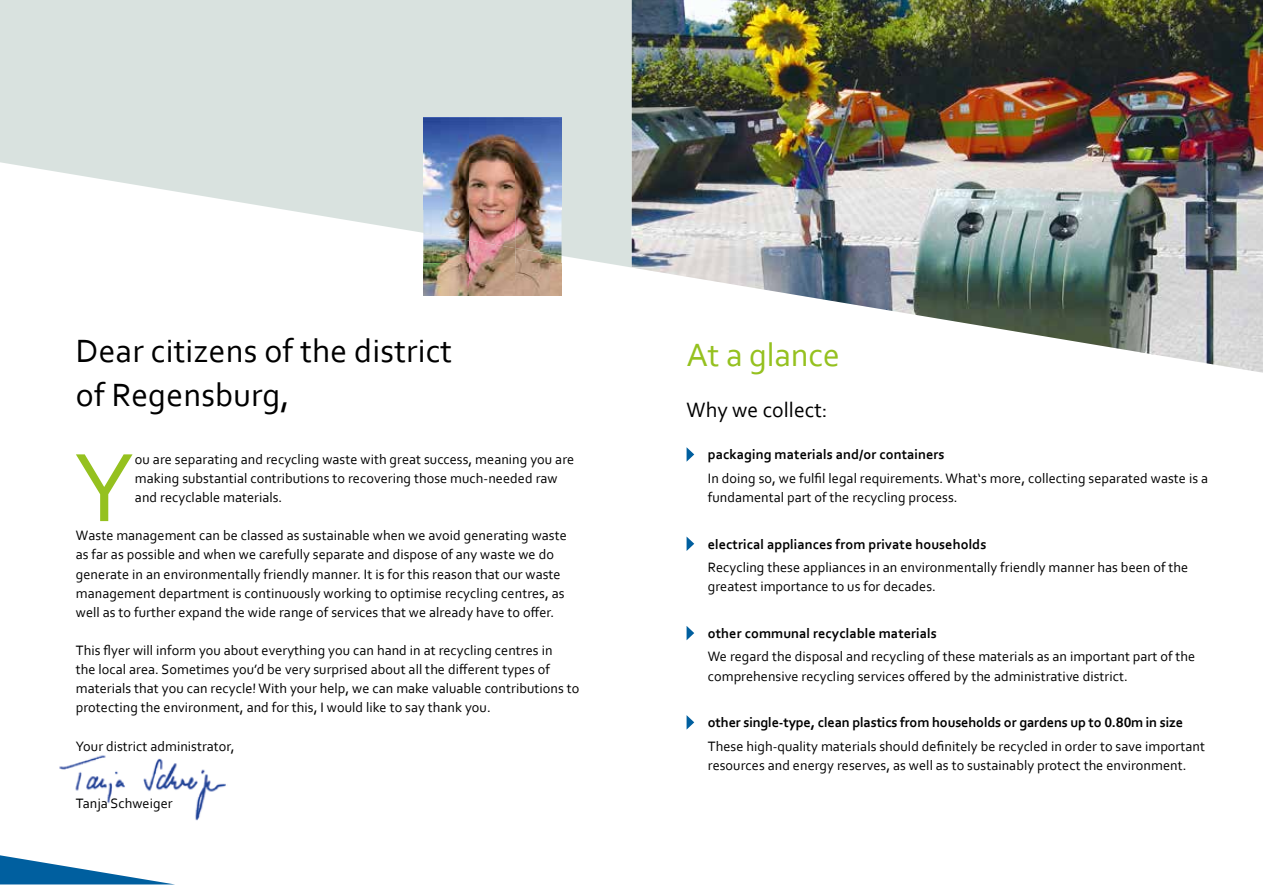
<style>
.page{position:relative;width:1263px;height:893px;background:#fff}
.page>*{position:absolute;margin:0;border:0;box-sizing:border-box;transform-origin:0 0}
.t1{font:102.15px "Corbel";color:#95c11f}
.t2{font:33.75px/44.7px "Corbel";letter-spacing:.005em;color:#000}
.t3{font:33.75px "Corbel";letter-spacing:-.005em;color:#95c11f}
.t4{font:21.75px "Corbel";color:#000}
.t5{font:14.25px/19.2px "Corbel";letter-spacing:.005em;color:#000}
.t6{font:700 14.25px "Corbel";letter-spacing:.005em;color:#000}
</style>
<div class="page">
<img style="left:631px;top:0;width:632px;height:373px">
<svg style="left:0;top:0;width:631px;height:267px;fill:#d9e2df"></svg>
<img style="left:423px;top:240px;width:46px;height:55px">
<img style="left:469px;top:248px;width:46px;height:47px">
<img style="left:515px;top:256px;width:46px;height:39px">
<img style="left:423px;top:118px;width:138px;height:92px">
<img style="left:423px;top:210px;width:46px;height:30px">
<img style="left:469px;top:210px;width:46px;height:38px">
<img style="left:515px;top:210px;width:46px;height:46px">
<svg style="left:0;top:855px;width:172px;height:29px"></svg>
<img style="left:59px;top:755px;width:167px;height:66px">
<svg style="left:686px;top:447px;width:8px;height:15px"></svg>
<svg style="left:686px;top:536px;width:8px;height:15px"></svg>
<svg style="left:686px;top:626px;width:8px;height:14px"></svg>
<svg style="left:686px;top:715px;width:8px;height:15px"></svg>
<h2 class="t2" style="left:76px;top:327px;width:378px">Dear citizens of the district of Regensburg,</h2>
<h1 class="t1" style="left:74px;top:424px;width:62px">Y</h1>
<p class="t5" style="left:135px;top:449px;width:441px">ou are separating and recycling waste with great success, meaning you are making substantial contributions to recovering those much-needed raw and recyclable materials.</p>
<p class="t5" style="left:76px;top:526px;width:492px">Waste management can be classed as sustainable when we avoid generating waste as far as possible and when we carefully separate and dispose of any waste we do generate in an environmentally friendly manner. It is for this reason that our waste management department is continuously working to optimise recycling centres, as well as to further expand the wide range of services that we already have to offer.</p>
<p class="t5" style="left:76px;top:640px;width:505px">This flyer will inform you about everything you can hand in at recycling centres in<br>the local area. Sometimes you’d be very surprised about all the different types of materials that you can recycle! With your help, we can make valuable contributions to protecting the environment, and for this, I would like to say thank you.</p>
<p class="t5" style="left:76px;top:736px;width:160px">Your district administrator,</p>
<p class="t5" style="left:76px;top:793px;width:98px">Tanja Schweiger</p>
<h2 class="t3" style="left:686px;top:334px;width:155px">At a glance</h2>
<h3 class="t4" style="left:686px;top:396px;width:143px">Why we collect:</h3>
<p class="t6" style="left:708px;top:446px;width:238px">packaging materials and/or containers</p>
<p class="t5" style="left:708px;top:468px;width:502px">In doing so, we fulfil legal requirements. What‘s more, collecting separated waste is a fundamental part of the recycling process.</p>
<p class="t6" style="left:708px;top:535px;width:280px">electrical appliances from private households</p>
<p class="t5" style="left:708px;top:557px;width:482px">Recycling these appliances in an environmentally friendly manner has been of the greatest importance to us for decades.</p>
<p class="t6" style="left:708px;top:624px;width:231px">other communal recyclable materials</p>
<p class="t5" style="left:708px;top:647px;width:489px">We regard the disposal and recycling of these materials as an important part of the comprehensive recycling services offered by the administrative district.</p>
<p class="t6" style="left:708px;top:714px;width:477px">other single-type, clean plastics from households or gardens up to 0.80m in size</p>
<p class="t5" style="left:708px;top:736px;width:499px">These high-quality materials should definitely be recycled in order to save important resources and energy reserves, as well as to sustainably protect the environment.</p>
</div>
